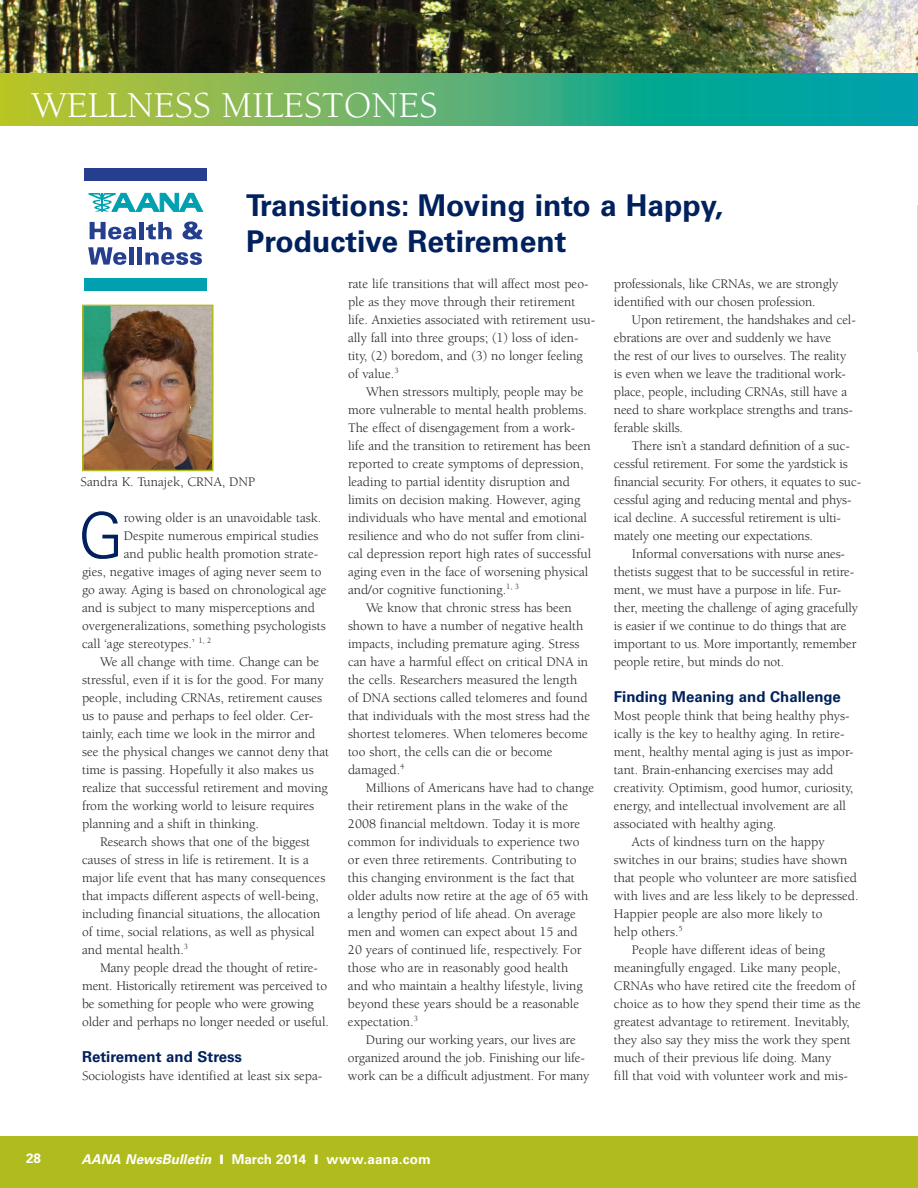
<style>
.page{position:relative;width:918px;height:1188px;background:#fff}
.page>*{position:absolute;margin:0;border:0;box-sizing:border-box;transform-origin:0 0}
.Body_w_Drop_cap{font:300 63.3px "Univers";color:#00215d}
.Body_text_1st_P{font:37.5px "Berkeley";color:#fff}
.Head_1_1{font:700 30px/36px "Univers";color:#00215d}
.AHead_Bold{font:700 15px "Univers";color:#00215d}
.Body_text{font:13.5px/18px "Berkeley";color:#231f20}
.Body_text_1st_P-2{font:13.5px/18px "Berkeley";color:#231f20}
.Body_w_Drop_cap-2{font:13.5px "Berkeley";color:#231f20}
.t1{font:700 13.5px "Univers";color:#fff}
.s1{font-style:italic}
</style>
<div class="page">
<div style="left:0;top:1136px;width:918px;height:52px;background:#b0bb1d"></div>
<img style="left:0;top:0;width:918px;height:74px">
<svg style="left:0;top:74px;width:918px;height:52px;background:#52b072"></svg>
<svg style="left:89px;top:193px;width:114px;height:19px"></svg>
<svg style="left:90px;top:222px;width:46px;height:17px"></svg>
<div style="left:139px;top:222px;width:5px;height:17px;background:#253f8e"></div>
<svg style="left:146px;top:222px;width:26px;height:17px"></svg>
<svg style="left:182px;top:222px;width:21px;height:18px"></svg>
<svg style="left:88px;top:247px;width:38px;height:18px"></svg>
<div style="left:129px;top:247px;width:5px;height:18px;background:#253f8e"></div>
<div style="left:137px;top:247px;width:5px;height:18px;background:#253f8e"></div>
<svg style="left:145px;top:252px;width:57px;height:13px"></svg>
<div style="left:85px;top:169px;width:122px;height:12px;background:#253f8e"></div>
<div style="left:85px;top:279px;width:122px;height:12px;background:#00a0b0"></div>
<img style="left:85px;top:308px;width:126px;height:160px">
<div style="left:82px;top:305px;width:132px;height:166px;border:2px solid #b0bb1d"></div>
<p class="Body_text_1st_P" style="left:32px;top:85px;width:407px">WELLNESS MILESTONES</p>
<p class="Head_1_1" style="left:246px;top:188px;width:478px">Transitions: Moving into a Happy,<br>Productive Retirement</p>
<p class="Body_text_1st_P-2" style="left:81px;top:473px;width:176px">Sandra K. Tunajek, CRNA, DNP</p>
<p class="Body_w_Drop_cap" style="left:78px;top:497px;width:47px">G</p>
<p class="Body_w_Drop_cap-2" style="left:124px;top:511px;width:199px">rowing older is an unavoidable task.</p>
<p class="Body_w_Drop_cap-2" style="left:124px;top:529px;width:196px">Despite numerous empirical studies</p>
<p class="Body_w_Drop_cap-2" style="left:124px;top:547px;width:196px">and public health promotion strate-</p>
<p class="Body_w_Drop_cap-2" style="left:82px;top:565px;width:241px">gies, negative images of aging never seem to</p>
<p class="Body_w_Drop_cap-2" style="left:82px;top:583px;width:246px">go away. Aging is based on chronological age</p>
<p class="Body_w_Drop_cap-2" style="left:82px;top:601px;width:235px">and is subject to many misperceptions and</p>
<p class="Body_w_Drop_cap-2" style="left:82px;top:619px;width:245px">overgeneralizations, something psychologists</p>
<p class="Body_w_Drop_cap-2" style="left:82px;top:637px;width:131px">call ‘age stereotypes.’ <sup>1,</sup> <sup>2</sup></p>
<p class="Body_text" style="left:82px;top:653px;width:249px;text-indent:18px">We all change with time. Change can be stressful, even if it is for the good. For many people, including CRNAs, retirement causes us to pause and perhaps to feel older. Cer&shy;tainly, each time we look in the mirror and see the physical changes we cannot deny that time is passing. Hopefully it also makes us realize that successful retirement and moving from the working world to leisure requires planning and a shift in thinking.</p>
<p class="Body_text" style="left:82px;top:833px;width:245px;text-indent:18px">Research shows that one of the biggest causes of stress in life is retirement. It is a major life event that has many consequences that impacts different aspects of well-being, including financial situations, the allocation of time, social relations, as well as physical and mental health.<sup>3</sup></p>
<p class="Body_text" style="left:82px;top:959px;width:248px;text-indent:18px">Many people dread the thought of retire&shy;ment. Historically retirement was perceived to be something for people who were growing older and perhaps no longer needed or useful.</p>
<p class="AHead_Bold" style="left:82px;top:1048px;width:161px">Retirement and Stress</p>
<p class="Body_text_1st_P-2" style="left:82px;top:1067px;width:242px">Sociologists have identified at least six sepa-</p>
<p class="Body_text_1st_P-2" style="left:348px;top:275px;width:249px">rate life transitions that will affect most peo&shy;ple as they move through their retirement life. Anxieties associated with retirement usu&shy;ally fall into three groups; (1) loss of iden&shy;tity, (2) boredom, and (3) no longer feeling of value.<sup>3</sup></p>
<p class="Body_text" style="left:348px;top:383px;width:245px;text-indent:18px">When stressors multiply, people may be more vulnerable to mental health problems.<br>The effect of disengagement from a work&shy;life and the transition to retirement has been reported to create symptoms of depression, leading to partial identity disruption and limits on decision making. However, aging individuals who have mental and emotional resilience and who do not suffer from clini&shy;cal depression report high rates of successful aging even in the face of worsening physical and/or cognitive functioning.<sup>1,</sup> <sup>3</sup></p>
<p class="Body_text" style="left:348px;top:599px;width:244px;text-indent:18px">We know that chronic stress has been shown to have a number of negative health impacts, including premature aging. Stress can have a harmful effect on critical DNA in the cells. Researchers measured the length of DNA sections called telomeres and found that individuals with the most stress had the shortest telomeres. When telomeres become too short, the cells can die or become damaged.<sup>4</sup></p>
<p class="Body_text" style="left:348px;top:779px;width:248px;text-indent:18px">Millions of Americans have had to change their retirement plans in the wake of the 2008 financial meltdown. Today it is more common for individuals to experience two or even three retirements. Contributing to this changing environment is the fact that older adults now retire at the age of 65 with a lengthy period of life ahead. On average men and women can expect about 15 and 20 years of continued life, respectively. For those who are in reasonably good health<br>and who maintain a healthy lifestyle, living beyond these years should be a reasonable expectation.<sup>3</sup></p>
<p class="Body_text" style="left:348px;top:1031px;width:243px;text-align:center">During our working years, our lives are organized around the job. Finishing our life&shy;work can be a difficult adjustment. For many</p>
<p class="Body_text" style="left:614px;top:275px;width:226px">professionals, like CRNAs, we are strongly identified with our chosen profession.</p>
<p class="Body_text" style="left:614px;top:311px;width:243px;text-indent:18px">Upon retirement, the handshakes and cel&shy;ebrations are over and suddenly we have<br>the rest of our lives to ourselves. The reality is even when we leave the traditional work&shy;place, people, including CRNAs, still have a need to share workplace strengths and trans&shy;ferable skills.</p>
<p class="Body_text" style="left:614px;top:437px;width:249px;text-indent:18px">There isn’t a standard definition of a suc&shy;cessful retirement. For some the yardstick is financial security. For others, it equates to suc&shy;cessful aging and reducing mental and phys&shy;ical decline. A successful retirement is ulti&shy;mately one meeting our expectations.</p>
<p class="Body_text" style="left:614px;top:545px;width:246px;text-indent:18px">Informal conversations with nurse anes&shy;thetists suggest that to be successful in retire&shy;ment, we must have a purpose in life. Fur&shy;ther, meeting the challenge of aging gracefully is easier if we continue to do things that are important to us. More importantly, remember people retire, but minds do not.</p>
<p class="AHead_Bold" style="left:614px;top:688px;width:228px">Finding Meaning and Challenge</p>
<p class="Body_text_1st_P-2" style="left:614px;top:707px;width:241px">Most people think that being healthy phys&shy;ically is the key to healthy aging. In retire&shy;ment, healthy mental aging is just as impor&shy;tant. Brain-enhancing exercises may add creativity. Optimism, good humor, curiosity, energy, and intellectual involvement are all associated with healthy aging.</p>
<p class="Body_text" style="left:614px;top:833px;width:246px;text-indent:18px">Acts of kindness turn on the happy switches in our brains; studies have shown that people who volunteer are more satisfied with lives and are less likely to be depressed.<br>Happier people are also more likely to<br>help others.<sup>5</sup></p>
<p class="Body_text" style="left:614px;top:941px;width:249px;text-indent:18px">People have different ideas of being meaningfully engaged. Like many people, CRNAs who have retired cite the freedom of choice as to how they spend their time as the greatest advantage to retirement. Inevitably, they also say they miss the work they spent much of their previous life doing. Many<br>fill that void with volunteer work and mis-</p>
<p class="t1" style="left:26px;top:1150px;width:17px">28</p>
<p class="t1" style="left:81px;top:1151px;width:351px"><span class="s1">AANA NewsBulletin</span> ❙ March 2014 ❙ www.aana.com</p>
</div>
